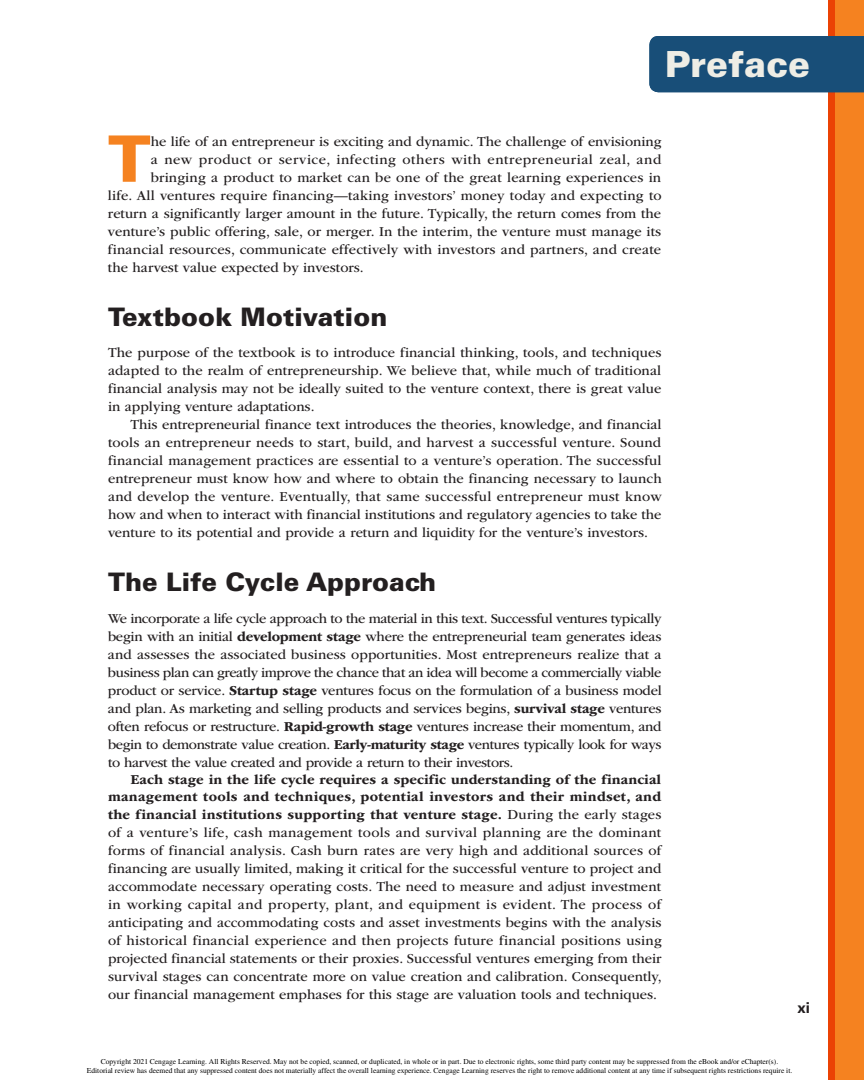
<style>
.page{position:relative;width:864px;height:1080px;background:#fff}
.page>*{position:absolute;margin:0;border:0;box-sizing:border-box;transform-origin:0 0}
.t1{font:900 64.05px "Univers LT Std";color:#f58220}
.t2{font:900 36px "Univers LT Std";color:#eeede5}
.t3{font:900 25.5px "Univers LT Std";color:#231f20}
.t4{font:700 15px "Univers LT Std";color:#231f20}
.t5{font:14.25px "ITC Garamond Std";letter-spacing:.005em;color:#231f20}
.t6{font:14.25px "ITC Garamond Std";letter-spacing:-.025em;color:#231f20}
.t7{font:14.25px "ITC Garamond Std";letter-spacing:-.015em;color:#231f20}
.t8{font:700 14.25px "ITC Garamond Std";letter-spacing:.015em;color:#231f20}
.t9{font:14.25px "ITC Garamond Std";letter-spacing:-.02em;color:#231f20}
.t10{font:14.25px "ITC Garamond Std";letter-spacing:.025em;color:#231f20}
.t11{font:14.25px "ITC Garamond Std";letter-spacing:.035em;color:#231f20}
.t12{font:7.5px/9.6px "Times";color:#000;text-align:center}
.s1{font-weight:700}
.s2{font-weight:400}
</style>
<div class="page">
<div style="left:828px;top:0;width:36px;height:1080px;background:#f58220"></div>
<div style="left:828px;top:0;width:7px;height:1080px;background:#eb4204"></div>
<div style="left:649px;top:36px;width:215px;height:56px;background:#184e78"></div>
<p class="t2" style="left:665px;top:42px;width:147px">Preface</p>
<p class="t1" style="left:108px;top:119px;width:44px">T</p>
<p class="t5" style="left:151px;top:133px;width:512px">he life of an entrepreneur is exciting and dynamic. The challenge of envisioning</p>
<p class="t11" style="left:151px;top:151px;width:512px">a new product or service, infecting others with entrepreneurial zeal, and</p>
<p class="t5" style="left:151px;top:169px;width:512px">bringing a product to market can be one of the great learning experiences in</p>
<p class="t5" style="left:108px;top:187px;width:555px">life. All ventures require financing—taking investors’ money today and expecting to</p>
<p class="t5" style="left:108px;top:205px;width:555px">return a significantly larger amount in the future. Typically, the return comes from the</p>
<p class="t5" style="left:108px;top:223px;width:555px">venture’s public offering, sale, or merger. In the interim, the venture must manage its</p>
<p class="t5" style="left:108px;top:241px;width:555px">financial resources, communicate effectively with investors and partners, and create</p>
<p class="t5" style="left:108px;top:259px;width:257px">the harvest value expected by investors.</p>
<p class="t3" style="left:108px;top:301px;width:281px">Textbook Motivation</p>
<p class="t5" style="left:108px;top:345px;width:555px">The purpose of the textbook is to introduce financial thinking, tools, and techniques</p>
<p class="t5" style="left:108px;top:363px;width:555px">adapted to the realm of entrepreneurship. We believe that, while much of traditional</p>
<p class="t5" style="left:108px;top:381px;width:555px">financial analysis may not be ideally suited to the venture context, there is great value</p>
<p class="t5" style="left:108px;top:399px;width:208px">in applying venture adaptations.</p>
<p class="t5" style="left:131px;top:417px;width:533px">This entrepreneurial finance text introduces the theories, knowledge, and financial</p>
<p class="t5" style="left:108px;top:435px;width:555px">tools an entrepreneur needs to start, build, and harvest a successful venture. Sound</p>
<p class="t5" style="left:108px;top:453px;width:555px">financial management practices are essential to a venture’s operation. The successful</p>
<p class="t5" style="left:108px;top:471px;width:555px">entrepreneur must know how and where to obtain the financing necessary to launch</p>
<p class="t5" style="left:108px;top:489px;width:555px">and develop the venture. Eventually, that same successful entrepreneur must know</p>
<p class="t5" style="left:108px;top:507px;width:555px">how and when to interact with financial institutions and regulatory agencies to take the</p>
<p class="t5" style="left:108px;top:525px;width:542px">venture to its potential and provide a return and liquidity for the venture’s investors.</p>
<p class="t3" style="left:108px;top:566px;width:330px">The Life Cycle Approach</p>
<p class="t6" style="left:108px;top:610px;width:555px">We incorporate a life cycle approach to the material in this text. Successful ventures typically</p>
<p class="t7" style="left:108px;top:628px;width:555px">begin with an initial <span class="s1">development stage</span> where the entrepreneurial team generates ideas</p>
<p class="t5" style="left:108px;top:646px;width:555px">and assesses the associated business opportunities. Most entrepreneurs realize that a</p>
<p class="t6" style="left:108px;top:664px;width:555px">business plan can greatly improve the chance that an idea will become a commercially viable</p>
<p class="t7" style="left:108px;top:682px;width:555px">product or service. <span class="s1">Startup stage</span> ventures focus on the formulation of a business model</p>
<p class="t7" style="left:108px;top:700px;width:555px">and plan. As marketing and selling products and services begins, <span class="s1">survival stage</span> ventures</p>
<p class="t9" style="left:108px;top:718px;width:555px">often refocus or restructure. <span class="s1">Rapid-growth stage</span> ventures increase their momentum, and</p>
<p class="t6" style="left:108px;top:736px;width:555px">begin to demonstrate value creation. <span class="s1">Early-maturity stage</span> ventures typically look for ways</p>
<p class="t6" style="left:108px;top:754px;width:407px">to harvest the value created and provide a return to their investors.</p>
<p class="t8" style="left:131px;top:771px;width:532px">Each stage in the life cycle requires a specific understanding of the financial</p>
<p class="t8" style="left:108px;top:788px;width:555px">management tools and techniques, potential investors and their mindset, and</p>
<p class="t8" style="left:108px;top:806px;width:555px">the financial institutions supporting that venture stage. <span class="s2">During the early stages</span></p>
<p class="t5" style="left:108px;top:825px;width:555px">of a venture’s life, cash management tools and survival planning are the dominant</p>
<p class="t5" style="left:108px;top:843px;width:555px">forms of financial analysis. Cash burn rates are very high and additional sources of</p>
<p class="t5" style="left:108px;top:861px;width:555px">financing are usually limited, making it critical for the successful venture to project and</p>
<p class="t5" style="left:108px;top:879px;width:555px">accommodate necessary operating costs. The need to measure and adjust investment</p>
<p class="t10" style="left:108px;top:897px;width:555px">in working capital and property, plant, and equipment is evident. The process of</p>
<p class="t5" style="left:108px;top:915px;width:555px">anticipating and accommodating costs and asset investments begins with the analysis</p>
<p class="t5" style="left:108px;top:933px;width:555px">of historical financial experience and then projects future financial positions using</p>
<p class="t5" style="left:108px;top:951px;width:555px">projected financial statements or their proxies. Successful ventures emerging from their</p>
<p class="t5" style="left:108px;top:969px;width:555px">survival stages can concentrate more on value creation and calibration. Consequently,</p>
<p class="t5" style="left:108px;top:987px;width:551px">our financial management emphases for this stage are valuation tools and techniques.</p>
<p class="t4" style="left:797px;top:998px;width:14px">xi</p>
<p class="t12" style="left:87px;top:1056px;width:707px">Copyright 2021 Cengage Learning. All Rights Reserved. May not be copied, scanned, or duplicated, in whole or in part. Due to electronic rights, some third party content may be suppressed from the eBook and/or eChapter(s).<br>Editorial review has deemed that any suppressed content does not materially affect the overall learning experience. Cengage Learning reserves the right to remove additional content at any time if subsequent rights restrictions require it.</p>
</div>
